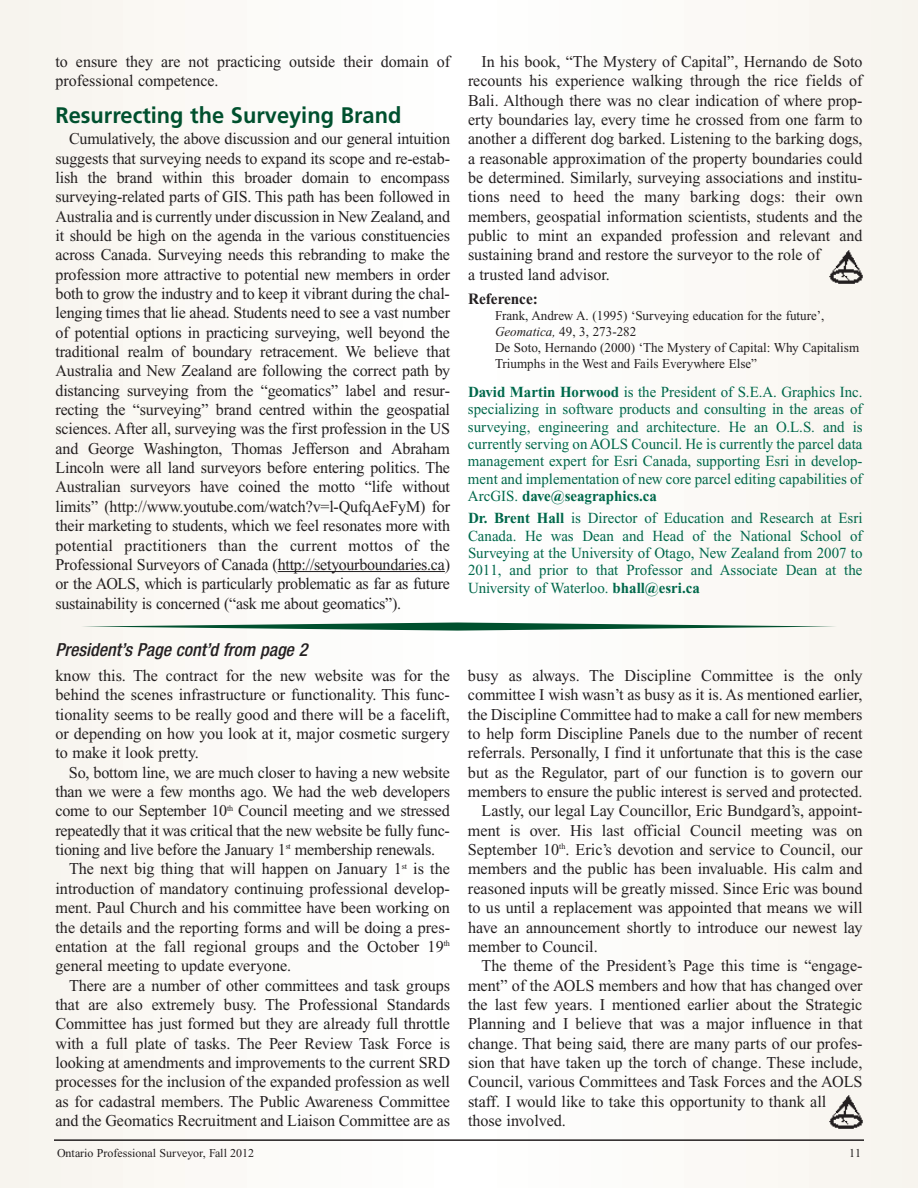
<style>
.page{position:relative;width:918px;height:1188px;background:#f7f4ee}
.page>*{position:absolute;margin:0;border:0;box-sizing:border-box;transform-origin:0 0}
.t1{font:700 22.5px "Frutiger";color:#00502e}
.t2{font:italic 500 condensed 18px "Helvetica Neue";color:#231f20}
.t3{font:16.5px/19.4px "Times New Roman";color:#231f20}
.t4{font:700 15.75px "Times New Roman";color:#231f20}
.t5{font:15.3px/17.2px "Times New Roman";color:#00684b;text-align:justify}
.t6{font:13.5px/15.9px "Times New Roman";color:#231f20}
.t7{font:12px "Times New Roman";color:#231f20}
.s1{font-style:italic}
.s2{font-weight:700}
</style>
<div class="page">
<div style="left:123px;top:0;width:685px;height:1188px;background:#faf8f3"></div>
<div style="left:248px;top:0;width:436px;height:1188px;background:#fcfbf8"></div>
<div style="left:372px;top:0;width:187px;height:1188px;background:#fdfdfc"></div>
<hr style="left:54px;top:1139px;width:810px;height:2px;background:#231f20">
<hr style="left:278px;top:571px;width:61px;height:1px;background:#231f20">
<hr style="left:339px;top:571px;width:106px;height:1px;background:#231f20">
<img style="left:829px;top:250px;width:34px;height:34px">
<img style="left:829px;top:1095px;width:34px;height:34px">
<svg style="left:83px;top:622px;width:752px;height:9px"></svg>
<p class="t3" style="left:56px;top:53px;width:396px">to ensure they are not practicing outside their domain of professional competence.</p>
<h1 class="t1" style="left:56px;top:106px;width:347px">Resurrecting the Surveying Brand</h1>
<p class="t3" style="left:55px;top:131px;width:396px;text-align:justify;text-indent:14px">Cumulatively, the above discussion and our general intuition suggests that surveying needs to expand its scope and re-estab&shy;lish the brand within this broader domain to encompass surveying-related parts of GIS. This path has been followed in Australia and is currently under discussion in New Zealand, and it should be high on the agenda in the various constituencies across Canada. Surveying needs this rebranding to make the profession more attractive to potential new members in order both to grow the industry and to keep it vibrant during the chal&shy;lenging times that lie ahead. Students need to see a vast number of potential options in practicing surveying, well beyond the traditional realm of boundary retracement. We believe that Australia and New Zealand are following the correct path by distancing surveying from the “geomatics” label and resur&shy;recting the “surveying” brand centred within the geospatial sciences. After all, surveying was the first profession in the US and George Washington, Thomas Jefferson and Abraham Lincoln were all land surveyors before entering politics. The Australian surveyors have coined the motto “life without limits” (http://www.youtube.com/watch?v=l-QufqAeFyM) for their marketing to students, which we feel resonates more with potential practitioners than the current mottos of the Professional Surveyors of Canada (http://setyourboundaries.ca) or the AOLS, which is particularly problematic as far as future sustainability is concerned (“ask me about geomatics”).</p>
<p class="t2" style="left:56px;top:643px;width:253px">President’s Page cont’d from page 2</p>
<p class="t3" style="left:55px;top:667px;width:396px;text-align:justify">know this. The contract for the new website was for the behind the scenes infrastructure or functionality. This func&shy;tionality seems to be really good and there will be a facelift, or depending on how you look at it, major cosmetic surgery to make it look pretty.</p>
<p class="t3" style="left:69px;top:764px;width:383px">So, bottom line, we are much closer to having a new website</p>
<p class="t3" style="left:55px;top:783px;width:396px">than we were a few months ago. We had the web developers</p>
<p class="t3" style="left:55px;top:803px;width:396px">come to our September 10<sup>th</sup> Council meeting and we stressed</p>
<p class="t3" style="left:55px;top:822px;width:396px">repeatedly that it was critical that the new website be fully func-</p>
<p class="t3" style="left:55px;top:841px;width:381px">tioning and live before the January 1<sup>st</sup> membership renewals.</p>
<p class="t3" style="left:69px;top:861px;width:383px">The next big thing that will happen on January 1<sup>st</sup> is the</p>
<p class="t3" style="left:56px;top:880px;width:396px">introduction of mandatory continuing professional develop-</p>
<p class="t3" style="left:56px;top:900px;width:396px">ment. Paul Church and his committee have been working on</p>
<p class="t3" style="left:56px;top:919px;width:396px">the details and the reporting forms and will be doing a pres-</p>
<p class="t3" style="left:56px;top:938px;width:396px">entation at the fall regional groups and the October 19<sup>th</sup></p>
<p class="t3" style="left:56px;top:958px;width:237px">general meeting to update everyone.</p>
<p class="t3" style="left:69px;top:977px;width:383px">There are a number of other committees and task groups</p>
<p class="t3" style="left:55px;top:996px;width:396px">that are also extremely busy. The Professional Standards</p>
<p class="t3" style="left:55px;top:1016px;width:396px">Committee has just formed but they are already full throttle</p>
<p class="t3" style="left:55px;top:1035px;width:396px">with a full plate of tasks. The Peer Review Task Force is</p>
<p class="t3" style="left:55px;top:1054px;width:396px">looking at amendments and improvements to the current SRD</p>
<p class="t3" style="left:55px;top:1074px;width:396px">processes for the inclusion of the expanded profession as well</p>
<p class="t3" style="left:55px;top:1093px;width:396px">as for cadastral members. The Public Awareness Committee</p>
<p class="t3" style="left:55px;top:1112px;width:396px">and the Geomatics Recruitment and Liaison Committee are as</p>
<p class="t3" style="left:468px;top:53px;width:396px;text-indent:14px">In his book, “The Mystery of Capital”, Hernando de Soto recounts his experience walking through the rice fields of Bali. Although there was no clear indication of where prop&shy;erty boundaries lay, every time he crossed from one farm to another a different dog barked. Listening to the barking dogs, a reasonable approximation of the property boundaries could be determined. Similarly, surveying associations and institu&shy;tions need to heed the many barking dogs: their own members, geospatial information scientists, students and the public to mint an expanded profession and relevant and sustaining brand and restore the surveyor to the role of<br>a trusted land advisor.</p>
<p class="t4" style="left:468px;top:294px;width:71px">Reference:</p>
<p class="t6" style="left:495px;top:309px;width:366px">Frank, Andrew A. (1995) ‘Surveying education for the future’, <span class="s1">Geomatica,</span> 49, 3, 273-282<br>De Soto, Hernando (2000) ‘The Mystery of Capital: Why Capitalism Triumphs in the West and Fails Everywhere Else”</p>
<p class="t5" style="left:468px;top:385px;width:396px"><span class="s2">David Martin Horwood</span> is the President of S.E.A. Graphics Inc. specializing in software products and consulting in the areas of surveying, engineering and architecture. He an O.L.S. and is currently serving on AOLS Council. He is currently the parcel data management expert for Esri Canada, supporting Esri in develop&shy;ment and implementation of new core parcel editing capabilities of ArcGIS. <span class="s2">dave@seagraphics.ca</span></p>
<p class="t5" style="left:468px;top:511px;width:396px"><span class="s2">Dr. Brent Hall</span> is Director of Education and Research at Esri Canada. He was Dean and Head of the National School of Surveying at the University of Otago, New Zealand from 2007 to 2011, and prior to that Professor and Associate Dean at the University of Waterloo. <span class="s2">bhall@esri.ca</span></p>
<p class="t3" style="left:468px;top:667px;width:396px">busy as always. The Discipline Committee is the only</p>
<p class="t3" style="left:468px;top:687px;width:396px">committee I wish wasn’t as busy as it is. As mentioned earlier,</p>
<p class="t3" style="left:468px;top:706px;width:396px">the Discipline Committee had to make a call for new members</p>
<p class="t3" style="left:468px;top:725px;width:396px">to help form Discipline Panels due to the number of recent</p>
<p class="t3" style="left:468px;top:745px;width:396px">referrals. Personally, I find it unfortunate that this is the case</p>
<p class="t3" style="left:468px;top:764px;width:396px">but as the Regulator, part of our function is to govern our</p>
<p class="t3" style="left:468px;top:783px;width:396px">members to ensure the public interest is served and protected.</p>
<p class="t3" style="left:481px;top:803px;width:383px">Lastly, our legal Lay Councillor, Eric Bundgard’s, appoint-</p>
<p class="t3" style="left:468px;top:822px;width:396px">ment is over. His last official Council meeting was on</p>
<p class="t3" style="left:468px;top:841px;width:396px">September 10<sup>th</sup>. Eric’s devotion and service to Council, our</p>
<p class="t3" style="left:468px;top:861px;width:396px">members and the public has been invaluable. His calm and</p>
<p class="t3" style="left:468px;top:880px;width:396px">reasoned inputs will be greatly missed. Since Eric was bound</p>
<p class="t3" style="left:468px;top:900px;width:396px">to us until a replacement was appointed that means we will</p>
<p class="t3" style="left:468px;top:919px;width:396px">have an announcement shortly to introduce our newest lay</p>
<p class="t3" style="left:468px;top:938px;width:131px">member to Council.</p>
<p class="t3" style="left:482px;top:958px;width:383px">The theme of the President’s Page this time is “engage-</p>
<p class="t3" style="left:468px;top:977px;width:396px">ment” of the AOLS members and how that has changed over</p>
<p class="t3" style="left:468px;top:996px;width:396px">the last few years. I mentioned earlier about the Strategic</p>
<p class="t3" style="left:468px;top:1016px;width:396px">Planning and I believe that was a major influence in that</p>
<p class="t3" style="left:468px;top:1035px;width:396px">change. That being said, there are many parts of our profes-</p>
<p class="t3" style="left:468px;top:1054px;width:396px">sion that have taken up the torch of change. These include,</p>
<p class="t3" style="left:468px;top:1074px;width:396px">Council, various Committees and Task Forces and the AOLS</p>
<p class="t3" style="left:468px;top:1093px;width:360px">staff. I would like to take this opportunity to thank all</p>
<p class="t3" style="left:468px;top:1112px;width:100px">those involved.</p>
<p class="t7" style="left:57px;top:1148px;width:199px">Ontario Professional Surveyor, Fall 2012</p>
<p class="t7" style="left:849px;top:1148px;width:13px">11</p>
</div>
